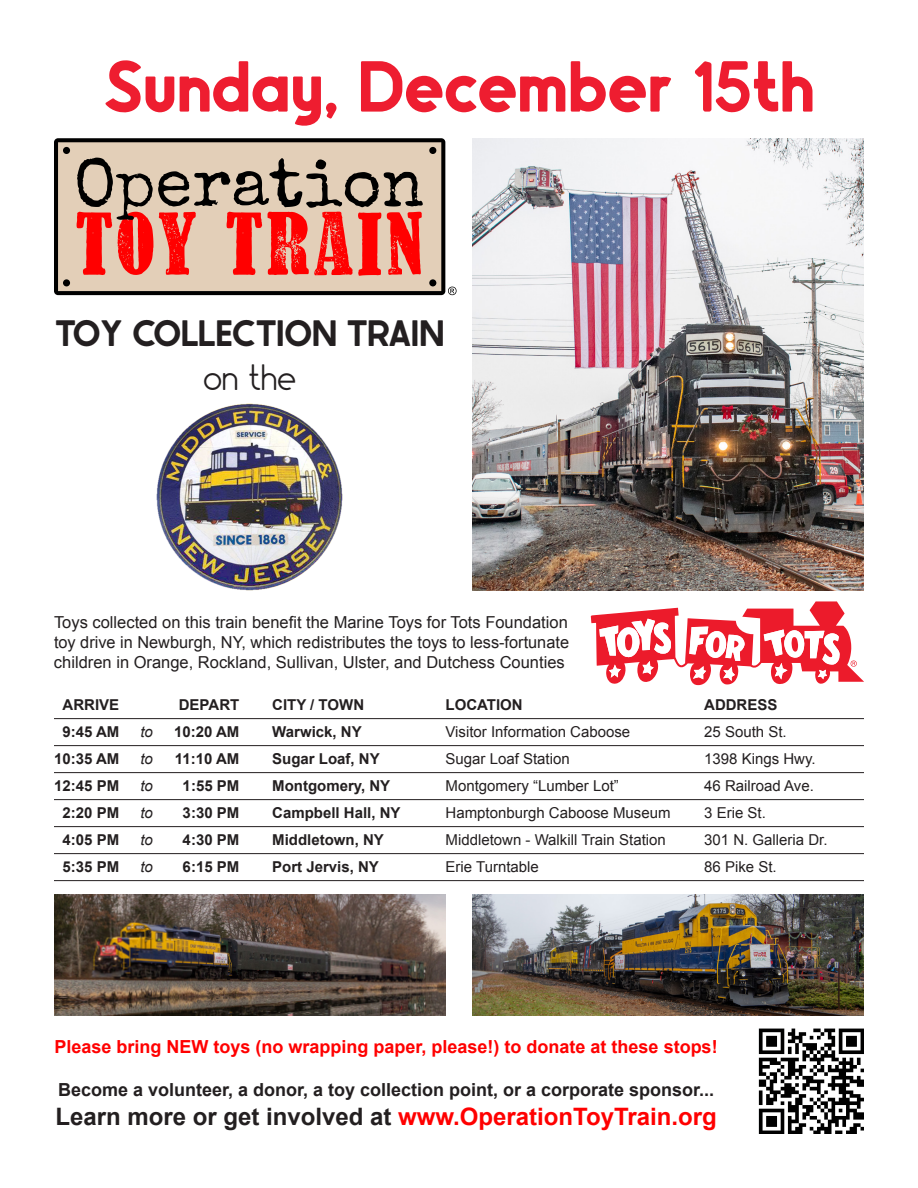
<style>
.page{position:relative;width:918px;height:1188px;background:#fff}
.page>*{position:absolute;margin:0;border:0;box-sizing:border-box;transform-origin:0 0}
.t1{font:700 72px "Avocado Sans";color:#ee1d30}
.t2{font:700 36.75px "Avocado Sans";color:#231f20}
.t3{font:100 36.75px "Avocado Sans";color:#231f20}
.t4{font:700 24px "Arial";color:#f00}
.t5{font:700 18px "Arial";color:#231f20}
.t6{font:700 18px "Arial";color:#f00}
.t7{font:16.5px/19.8px "Arial";color:#231f20;text-align:justify}
.t8{font:15px/27px "Arial";color:#231f20}
.t9{font:700 15px/27px "Arial";color:#231f20;text-align:center}
.t10{font:italic 15px/27px "Arial";color:#231f20;text-align:justify}
.s1{color:#231f20}
</style>
<div class="page">
<img style="left:472px;top:138px;width:392px;height:453px">
<svg style="left:54px;top:138px;width:391px;height:157px;background:#b6a694"></svg>
<div style="left:63px;top:147px;width:7px;height:7px;background:#000;border-radius:50%"></div>
<div style="left:429px;top:147px;width:7px;height:7px;background:#000;border-radius:50%"></div>
<div style="left:63px;top:279px;width:7px;height:7px;background:#000;border-radius:50%"></div>
<div style="left:429px;top:279px;width:7px;height:7px;background:#000;border-radius:50%"></div>
<svg style="left:77px;top:158px;width:346px;height:118px;background:#cf8072"></svg>
<svg style="left:448px;top:287px;width:9px;height:8px"></svg>
<hr style="left:54px;top:718px;width:810px;height:1px;background:#231f20">
<hr style="left:54px;top:745px;width:810px;height:1px;background:#231f20">
<hr style="left:54px;top:772px;width:810px;height:1px;background:#231f20">
<hr style="left:54px;top:799px;width:810px;height:1px;background:#231f20">
<hr style="left:54px;top:826px;width:810px;height:1px;background:#231f20">
<hr style="left:54px;top:853px;width:810px;height:1px;background:#231f20">
<hr style="left:54px;top:880px;width:810px;height:1px;background:#231f20">
<svg style="left:591px;top:601px;width:273px;height:84px"></svg>
<img style="left:758px;top:1028px;width:106px;height:106px">
<img style="left:157px;top:404px;width:186px;height:187px">
<img style="left:54px;top:894px;width:392px;height:121px">
<img style="left:472px;top:894px;width:392px;height:121px">
<h1 class="t1" style="left:103px;top:53px;width:713px">Sunday, December 15th</h1>
<h2 class="t2" style="left:55px;top:316px;width:390px">TOY COLLECTION TRAIN</h2>
<h2 class="t3" style="left:203px;top:361px;width:95px">on the</h2>
<p class="t7" style="left:54px;top:613px;width:517px">Toys collected on this train benefit the Marine Toys for Tots Foundation toy drive in Newburgh, NY, which redistributes the toys to less-fortunate children in Orange, Rockland, Sullivan, Ulster, and Dutchess Counties</p>
<p class="t9" style="left:54px;top:692px;width:67px">ARRIVE<br>9:45 AM<br>10:35 AM<br>12:45 PM<br>2:20 PM<br>4:05 PM<br>5:35 PM</p>
<p class="t9" style="left:174px;top:692px;width:67px">DEPART<br>10:20 AM<br>11:10 AM<br>1:55 PM<br>3:30 PM<br>4:30 PM<br>6:15 PM</p>
<p class="t9" style="left:272px;top:692px;width:130px;text-align:left">CITY / TOWN<br>Warwick, NY<br>Sugar Loaf, NY<br>Montgomery, NY<br>Campbell Hall, NY<br>Middletown, NY<br>Port Jervis, NY</p>
<p class="t9" style="left:446px;top:692px;width:79px">LOCATION</p>
<p class="t8" style="left:446px;top:719px;width:227px">Visitor Information Caboose<br>Sugar Loaf Station<br>Montgomery “Lumber Lot”<br>Hamptonburgh Caboose Museum<br>Middletown - Walkill Train Station<br>Erie Turntable</p>
<p class="t10" style="left:140px;top:719px;width:14px">to to to to to to</p>
<p class="t9" style="left:704px;top:692px;width:75px">ADDRESS</p>
<p class="t8" style="left:704px;top:719px;width:125px">25 South St.<br>1398 Kings Hwy.<br>46 Railroad Ave.<br>3 Erie St.<br>301 N. Galleria Dr.<br>86 Pike St.</p>
<p class="t6" style="left:55px;top:1035px;width:665px">Please bring NEW toys (no wrapping paper, please!) to donate at these stops!</p>
<p class="t5" style="left:58px;top:1078px;width:658px">Become a volunteer, a donor, a toy collection point, or a corporate sponsor...</p>
<h3 class="t4" style="left:55px;top:1100px;width:663px"><span class="s1">Learn more or get involved at</span> www.OperationToyTrain.org</h3>
</div>
